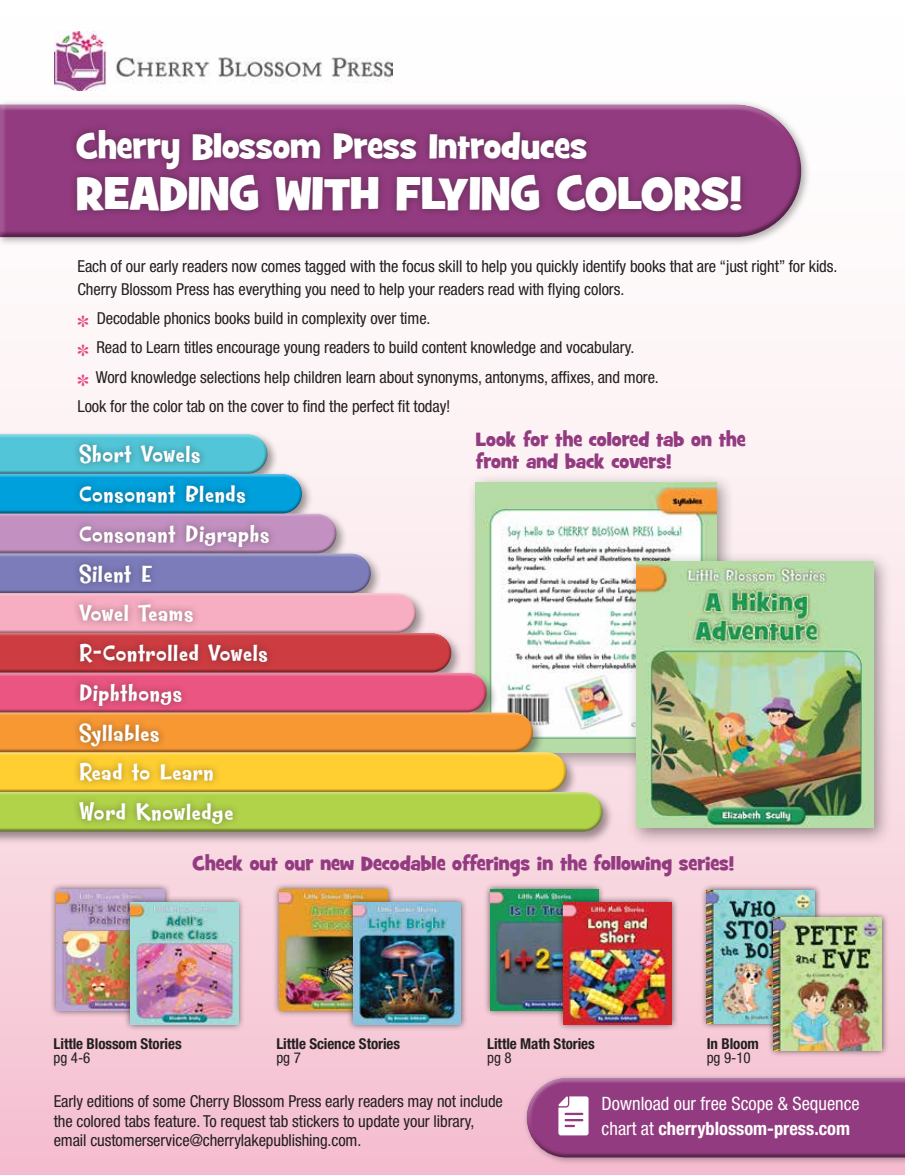
<style>
.page{position:relative;width:905px;height:1175px;background:#fff}
.page>*{position:absolute;margin:0;border:0;box-sizing:border-box;transform-origin:0 0}
.t1{font:46.5px "Grilled Cheese BTN";color:#fff}
.t2{font:34.5px "Grilled Cheese BTN";color:#fff}
.t3{font:700 24px/39.8px "Whipsnapper";letter-spacing:.03em;color:#fff}
.t4{font:19.5px/22.5px "Grilled Cheese BTN";color:#933b80}
.t5{font:condensed 18.45px/25px "Helvetica Neue LT Std";color:#fff}
.t6{font:condensed 16.5px/29.2px "Helvetica Neue LT Std";letter-spacing:-.005em;color:#231f20}
.t7{font:700 condensed 15px "Helvetica Neue LT Std";letter-spacing:-.005em;color:#231f20}
.t8{font:condensed 15px "Helvetica Neue LT Std";letter-spacing:-.005em;color:#231f20}
.s1{color:#e64783}
.s2{font-weight:700}
</style>
<div class="page">
<div style="left:0;top:0;width:904px;height:1174px;background:linear-gradient(to bottom,#fff,#f5c5d3)"></div>
<div style="left:467px;top:473px;width:267px;height:297px;background:#231f20;opacity:.45"></div>
<img style="left:614px;top:482px;width:102px;height:270px">
<div style="left:627px;top:552px;width:264px;height:294px;background:#231f20;opacity:.45"></div>
<img style="left:636px;top:561px;width:237px;height:266px">
<div style="left:0;top:99px;width:810px;height:148px;background:#231f20;opacity:.35"></div>
<div style="left:0;top:103px;width:796px;height:133px;background:#fff;opacity:.45"></div>
<div style="left:0;top:125px;width:801px;height:113px;background:#231f20;opacity:.45"></div>
<div style="left:68px;top:121px;width:681px;height:99px;background:#231f20;opacity:.45"></div>
<div style="left:0;top:431px;width:614px;height:413px;background:#231f20;opacity:.45"></div>
<svg style="left:0;top:434px;width:602px;height:397px"></svg>
<div style="left:0;top:431px;width:268px;height:43px;background:#fff;opacity:.45"></div>
<div style="left:0;top:440px;width:269px;height:34px;background:#231f20;opacity:.45"></div>
<div style="left:71px;top:437px;width:137px;height:34px;background:#231f20;opacity:.45"></div>
<div style="left:72px;top:478px;width:181px;height:33px;background:#231f20;opacity:.45"></div>
<div style="left:72px;top:517px;width:205px;height:38px;background:#231f20;opacity:.45"></div>
<div style="left:71px;top:556px;width:88px;height:35px;background:#231f20;opacity:.45"></div>
<div style="left:71px;top:597px;width:130px;height:33px;background:#231f20;opacity:.45"></div>
<div style="left:73px;top:636px;width:202px;height:34px;background:#231f20;opacity:.45"></div>
<div style="left:73px;top:676px;width:116px;height:38px;background:#231f20;opacity:.45"></div>
<div style="left:71px;top:715px;width:96px;height:38px;background:#231f20;opacity:.45"></div>
<div style="left:73px;top:755px;width:148px;height:34px;background:#231f20;opacity:.45"></div>
<div style="left:72px;top:795px;width:168px;height:37px;background:#231f20;opacity:.45"></div>
<img style="left:54px;top:31px;width:338px;height:60px">
<div style="left:50px;top:882px;width:121px;height:135px;background:#231f20;opacity:.75"></div>
<img style="left:57px;top:889px;width:107px;height:121px">
<div style="left:483px;top:882px;width:122px;height:135px;background:#231f20;opacity:.75"></div>
<img style="left:490px;top:889px;width:108px;height:121px">
<div style="left:124px;top:896px;width:121px;height:135px;background:#231f20;opacity:.75"></div>
<img style="left:130px;top:902px;width:108px;height:122px">
<div style="left:557px;top:896px;width:121px;height:135px;background:#231f20;opacity:.75"></div>
<img style="left:564px;top:902px;width:107px;height:122px">
<div style="left:700px;top:884px;width:121px;height:146px;background:#231f20;opacity:.75"></div>
<img style="left:706px;top:890px;width:108px;height:133px">
<div style="left:767px;top:911px;width:121px;height:146px;background:#231f20;opacity:.75"></div>
<img style="left:773px;top:917px;width:108px;height:133px">
<div style="left:273px;top:882px;width:121px;height:135px;background:#231f20;opacity:.75"></div>
<img style="left:279px;top:889px;width:108px;height:121px">
<div style="left:346px;top:896px;width:122px;height:135px;background:#231f20;opacity:.75"></div>
<img style="left:353px;top:902px;width:108px;height:122px">
<div style="left:522px;top:1073px;width:382px;height:92px;background:#231f20;opacity:.35"></div>
<div style="left:525px;top:1077px;width:379px;height:83px;background:#231f20;opacity:.45"></div>
<svg style="left:526px;top:1077px;width:378px;height:80px;background:#994887"></svg>
<h2 class="t2" style="left:76px;top:124px;width:512px">Cherry Blossom Press Introduces</h2>
<h1 class="t1" style="left:76px;top:163px;width:668px">READING WITH FLYING COLORS!</h1>
<p class="t6" style="left:77px;top:255px;width:761px;line-height:22.5px">Each of our early readers now comes tagged with the focus skill to help you quickly identify books that are “just right” for kids.<br>Cherry Blossom Press has everything you need to help your readers read with flying colors.</p>
<p class="t6" style="left:77px;top:304px;width:583px"><span class="s1">✽</span> Decodable phonics books build in complexity over time.<br><span class="s1">✽</span> Read to Learn titles encourage young readers to build content knowledge and vocabulary.<br><span class="s1">✽</span> Word knowledge selections help children learn about synonyms, antonyms, affixes, and more.<br>Look for the color tab on the cover to find the perfect fit today!</p>
<h3 class="t3" style="left:79px;top:434px;width:192px">Short Vowels<br>Consonant Blends<br>Consonant Digraphs<br>Silent E<br>Vowel Teams<br>R-Controlled Vowels<br>Diphthongs<br>Syllables<br>Read to Learn<br>Word Knowledge</h3>
<p class="t4" style="left:476px;top:428px;width:271px">Look for the colored tab on the front and back covers!</p>
<p class="t4" style="left:192px;top:852px;width:543px">Check out our new Decodable offerings in the following series!</p>
<p class="t7" style="left:54px;top:1034px;width:129px">Little Blossom Stories</p>
<p class="t8" style="left:54px;top:1048px;width:38px">pg 4-6</p>
<p class="t7" style="left:276px;top:1034px;width:125px">Little Science Stories</p>
<p class="t8" style="left:276px;top:1048px;width:26px">pg 7</p>
<p class="t7" style="left:487px;top:1034px;width:109px">Little Math Stories</p>
<p class="t8" style="left:487px;top:1048px;width:26px">pg 8</p>
<p class="t7" style="left:706px;top:1034px;width:54px">In Bloom</p>
<p class="t8" style="left:706px;top:1048px;width:45px">pg 9-10</p>
<p class="t6" style="left:54px;top:1091px;width:451px;line-height:19.8px">Early editions of some Cherry Blossom Press early readers may not include the colored tabs feature. To request tab stickers to update your library, email customerservice@cherrylakepublishing.com.</p>
<p class="t5" style="left:601px;top:1090px;width:260px">Download our free Scope &amp; Sequence chart at <span class="s2">cherryblossom-press.com</span></p>
</div>
